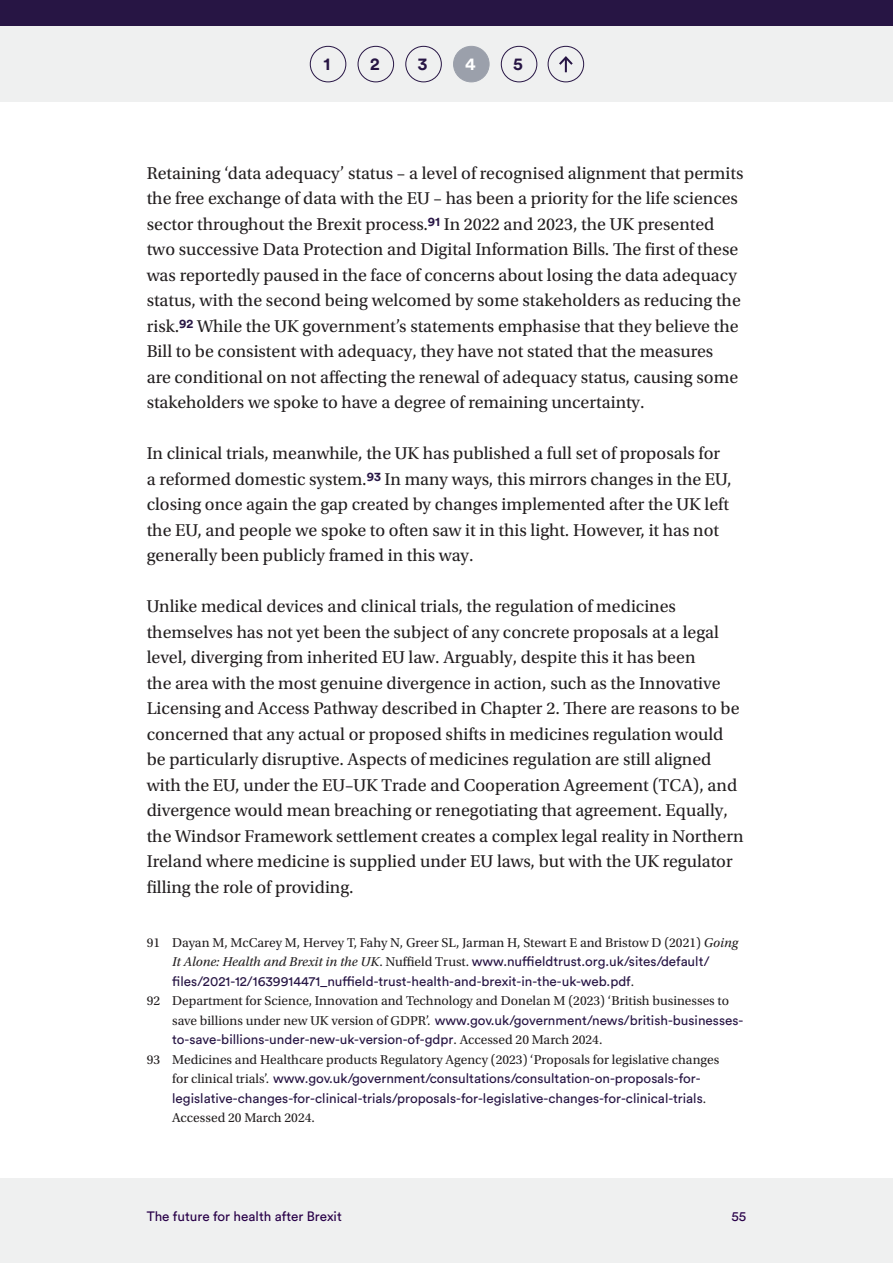
<style>
.page{position:relative;width:893px;height:1263px;background:#fff}
.page>*{position:absolute;margin:0;border:0;box-sizing:border-box;transform-origin:0 0}
.Body_text{font:18px/25.5px "Utopia Std";color:#231f20}
.t1{font:700 17.55px "Circular Pro";color:#271544}
.t2{font:700 17.55px "Circular Pro";color:#fff}
.Footnotes{font:13.5px/19.5px "Circular Pro";color:#271544}
.Footnotes-2{font:13.5px/19.5px "Utopia Std";color:#231f20}
.t3{font:13.5px "Circular Pro";color:#280048}
.s1{font-family:"Utopia Std";color:#231f20}
.s2{font-family:"Utopia Std";font-style:italic;color:#231f20}
.s3{font-family:"Circular Pro";color:#271544}
</style>
<div class="page">
<div style="left:0;top:0;width:893px;height:26px;background:#271544"></div>
<div style="left:0;top:26px;width:893px;height:76px;background:#eff0f0"></div>
<div style="left:0;top:1179px;width:893px;height:84px;background:#eff0f0"></div>
<div style="left:454px;top:46px;width:35px;height:36px;background:#9ba0ab;border-radius:50%"></div>
<div style="left:453px;top:46px;width:36px;height:36px;border:1px solid #9ba0ab;border-radius:50%"></div>
<div style="left:548px;top:46px;width:36px;height:36px;border:1px solid #271544;border-radius:50%"></div>
<svg style="left:559px;top:56px;width:14px;height:16px"></svg>
<div style="left:310px;top:46px;width:36px;height:36px;border:1px solid #271544;border-radius:50%"></div>
<div style="left:358px;top:46px;width:36px;height:36px;border:1px solid #271544;border-radius:50%"></div>
<div style="left:405px;top:46px;width:37px;height:36px;border:1px solid #271544;border-radius:50%"></div>
<div style="left:501px;top:46px;width:36px;height:36px;border:1px solid #271544;border-radius:50%"></div>
<p class="t1" style="left:324px;top:52px;width:8px">1</p>
<p class="t1" style="left:370px;top:52px;width:11px">2</p>
<p class="t1" style="left:418px;top:52px;width:11px">3</p>
<p class="t2" style="left:465px;top:52px;width:12px">4</p>
<p class="t1" style="left:513px;top:52px;width:11px">5</p>
<p class="Body_text" style="left:147px;top:160px;width:598px">Retaining ‘data adequacy’ status – a level of recognised alignment that permits the free exchange of data with the EU – has been a priority for the life sciences sector throughout the Brexit process.<sup>91</sup> In 2022 and 2023, the UK presented two successive Data Protection and Digital Information Bills. The first of these was reportedly paused in the face of concerns about losing the data adequacy status, with the second being welcomed by some stakeholders as reducing the risk.<sup>92</sup> While the UK government’s statements emphasise that they believe the Bill to be consistent with adequacy, they have not stated that the measures<br>are conditional on not affecting the renewal of adequacy status, causing some stakeholders we spoke to have a degree of remaining uncertainty.</p>
<p class="Body_text" style="left:147px;top:441px;width:586px">In clinical trials, meanwhile, the UK has published a full set of proposals for a reformed domestic system.<sup>93</sup> In many ways, this mirrors changes in the EU, closing once again the gap created by changes implemented after the UK left the EU, and people we spoke to often saw it in this light. However, it has not generally been publicly framed in this way.</p>
<p class="Body_text" style="left:147px;top:594px;width:598px">Unlike medical devices and clinical trials, the regulation of medicines themselves has not yet been the subject of any concrete proposals at a legal level, diverging from inherited EU law. Arguably, despite this it has been<br>the area with the most genuine divergence in action, such as the Innovative Licensing and Access Pathway described in Chapter 2. There are reasons to be concerned that any actual or proposed shifts in medicines regulation would be particularly disruptive. Aspects of medicines regulation are still aligned with the EU, under the EU–UK Trade and Cooperation Agreement (TCA), and divergence would mean breaching or renegotiating that agreement. Equally, the Windsor Framework settlement creates a complex legal reality in Northern Ireland where medicine is supplied under EU laws, but with the UK regulator filling the role of providing.</p>
<p class="Footnotes" style="left:172px;top:931px;width:567px;text-indent:-26px"><span class="s1">91 Dayan M, McCarey M, Hervey T, Fahy N, Greer SL, Jarman H, Stewart E and Bristow D (2021)</span> <span class="s2">Going<br>It Alone: Health and Brexit in the UK</span><span class="s1">. Nuffield Trust.</span> www.nuffieldtrust.org.uk/sites/default/ files/2021-12/1639914471_nuffield-trust-health-and-brexit-in-the-uk-web.pdf<span class="s1">.</span></p>
<p class="Footnotes-2" style="left:172px;top:991px;width:573px;text-indent:-26px">92 Department for Science, Innovation and Technology and Donelan M (2023) ‘British businesses to save billions under new UK version of GDPR’. <span class="s3">www.gov.uk/government/news/british-businesses&shy;to-save-billions-under-new-uk-version-of-gdpr</span>. Accessed 20 March 2024.</p>
<p class="Footnotes" style="left:172px;top:1048px;width:549px;text-indent:-26px"><span class="s1">93 Medicines and Healthcare products Regulatory Agency (2023) ‘Proposals for legislative changes for clinical trials’.</span> www.gov.uk/government/consultations/consultation-on-proposals-for&shy;legislative-changes-for-clinical-trials/proposals-for-legislative-changes-for-clinical-trials<span class="s1">.<br>Accessed 20 March 2024.</span></p>
<p class="t3" style="left:147px;top:1207px;width:197px">The future for health after Brexit</p>
<p class="t3" style="left:731px;top:1207px;width:16px">55</p>
</div>
